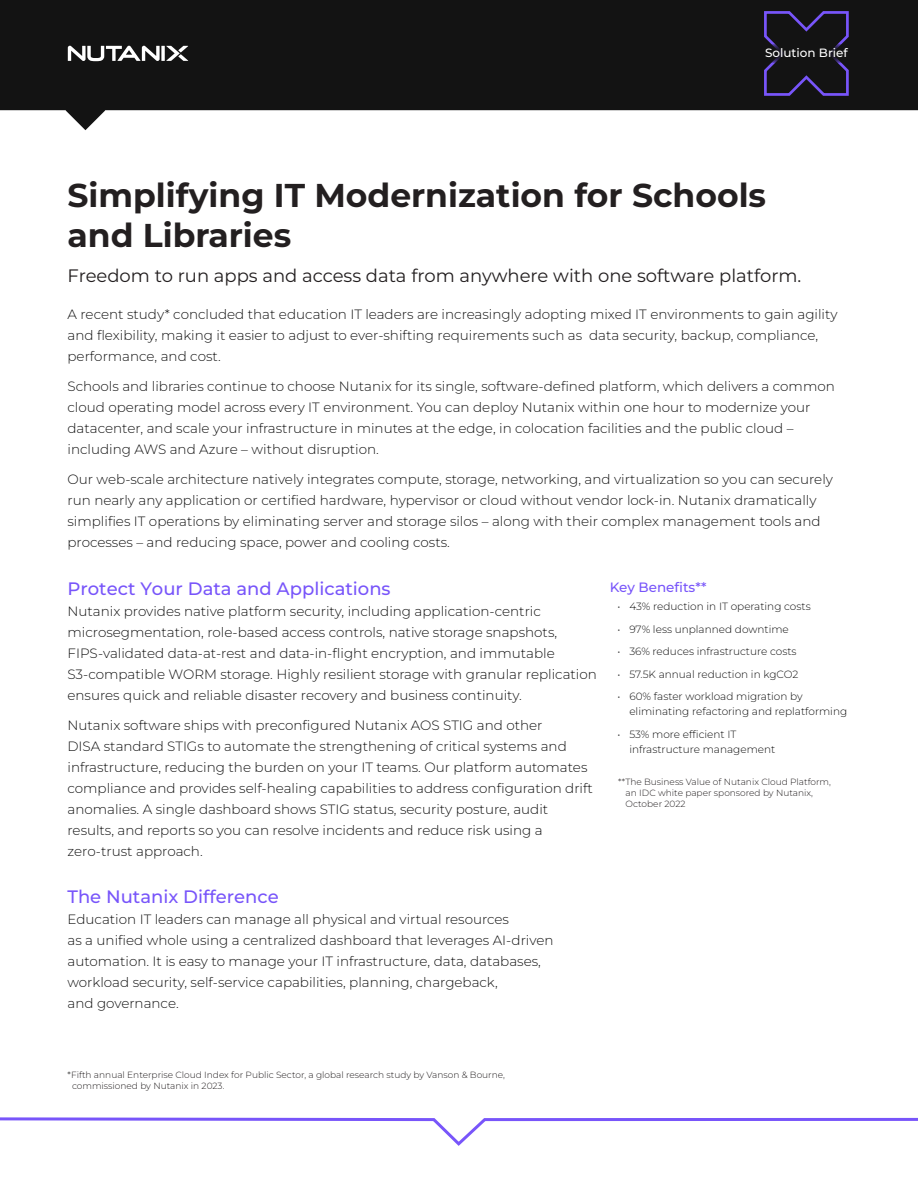
<style>
.page{position:relative;width:918px;height:1188px;background:#fff}
.page>*{position:absolute;margin:0;border:0;box-sizing:border-box;transform-origin:0 0}
.t1{font:700 33px/40.5px "Montserrat";color:#231f20}
.t2{font:18px "Montserrat";color:#231f20}
.H2_Headline{font:500 18px "Montserrat";color:#7855fa}
.Body_Text{font:300 13.5px/21px "Montserrat";color:#131313}
.H4_Side_Column_Header{font:500 13.5px "Montserrat";color:#7855fa}
.t3{font:500 12px "Montserrat";color:#fff}
.t4{font:300 10.5px/15px "Montserrat";color:#131313}
.Footnote{font:300 9px/10.8px "Montserrat";color:#231f20}
.s1{color:#131313}
</style>
<div class="page">
<svg style="left:0;top:0;width:918px;height:130px;fill:#131313"></svg>
<svg style="left:0;top:1117px;width:918px;height:29px"></svg>
<svg style="left:68px;top:46px;width:120px;height:15px"></svg>
<svg style="left:764px;top:11px;width:85px;height:85px;background:#231d39"></svg>
<div style="left:746px;top:42px;width:121px;height:23px;background:#131313;border-radius:50%"></div>
<p class="t3" style="left:765px;top:45px;width:84px">Solution Brief</p>
<p class="t1" style="left:68px;top:173px;width:700px">Simplifying IT Modernization for Schools and Libraries</p>
<p class="t2" style="left:68px;top:263px;width:735px">Freedom to run apps and access data from anywhere with one software platform.</p>
<p class="Body_Text" style="left:68px;top:303px;width:772px">A recent study* concluded that education IT leaders are increasingly adopting mixed IT environments to gain agility and flexibility, making it easier to adjust to ever-shifting requirements such as data security, backup, compliance, performance, and cost.</p>
<p class="Body_Text" style="left:68px;top:375px;width:769px">Schools and libraries continue to choose Nutanix for its single, software-defined platform, which delivers a common cloud operating model across every IT environment. You can deploy Nutanix within one hour to modernize your datacenter, and scale your infrastructure in minutes at the edge, in colocation facilities and the public cloud – including AWS and Azure – without disruption.</p>
<p class="Body_Text" style="left:68px;top:468px;width:767px">Our web-scale architecture natively integrates compute, storage, networking, and virtualization so you can securely run nearly any application or certified hardware, hypervisor or cloud without vendor lock-in. Nutanix dramatically simplifies IT operations by eliminating server and storage silos – along with their complex management tools and processes – and reducing space, power and cooling costs.</p>
<p class="H2_Headline" style="left:68px;top:576px;width:325px">Protect Your Data and Applications</p>
<p class="Body_Text" style="left:68px;top:600px;width:531px">Nutanix provides native platform security, including application-centric microsegmentation, role-based access controls, native storage snapshots, FIPS-validated data-at-rest and data-in-flight encryption, and immutable S3-compatible WORM storage. Highly resilient storage with granular replication ensures quick and reliable disaster recovery and business continuity.</p>
<p class="Body_Text" style="left:68px;top:714px;width:527px">Nutanix software ships with preconfigured Nutanix AOS STIG and other<br>DISA standard STIGs to automate the strengthening of critical systems and infrastructure, reducing the burden on your IT teams. Our platform automates compliance and provides self-healing capabilities to address configuration drift anomalies. A single dashboard shows STIG status, security posture, audit results, and reports so you can resolve incidents and reduce risk using a zero-trust approach.</p>
<p class="H2_Headline" style="left:68px;top:884px;width:213px">The Nutanix Difference</p>
<p class="Body_Text" style="left:68px;top:908px;width:487px">Education IT leaders can manage all physical and virtual resources<br>as a unified whole using a centralized dashboard that leverages AI-driven automation. It is easy to manage your IT infrastructure, data, databases, workload security, self-service capabilities, planning, chargeback,<br>and governance.</p>
<p class="H4_Side_Column_Header" style="left:610px;top:578px;width:98px">Key Benefits**</p>
<p class="t4" style="left:617px;top:599px;width:195px">• 43% reduction in IT operating costs</p>
<p class="t4" style="left:617px;top:621px;width:173px">• 97% less unplanned downtime</p>
<p class="t4" style="left:617px;top:644px;width:181px">• 36% reduces infrastructure costs</p>
<p class="t4" style="left:617px;top:666px;width:183px">• 57.5K annual reduction in kgCO2</p>
<p class="t4" style="left:629px;top:689px;width:219px;text-indent:-12px">• 60% faster workload migration by eliminating refactoring and replatforming</p>
<p class="t4" style="left:629px;top:726px;width:148px;text-indent:-12px">• 53% more efficient IT infrastructure management</p>
<p class="Footnote" style="left:626px;top:776px;width:207px;text-indent:-8px">**The Business Value of Nutanix Cloud Platform, an IDC white paper sponsored by Nutanix,<br>October 2022</p>
<p class="Footnote" style="left:72px;top:1069px;width:435px;text-indent:-4px"><span class="s1">*</span>Fifth annual Enterprise Cloud Index for Public Sector, a global research study by Vanson &amp; Bourne, commissioned by Nutanix in 2023.</p>
</div>
